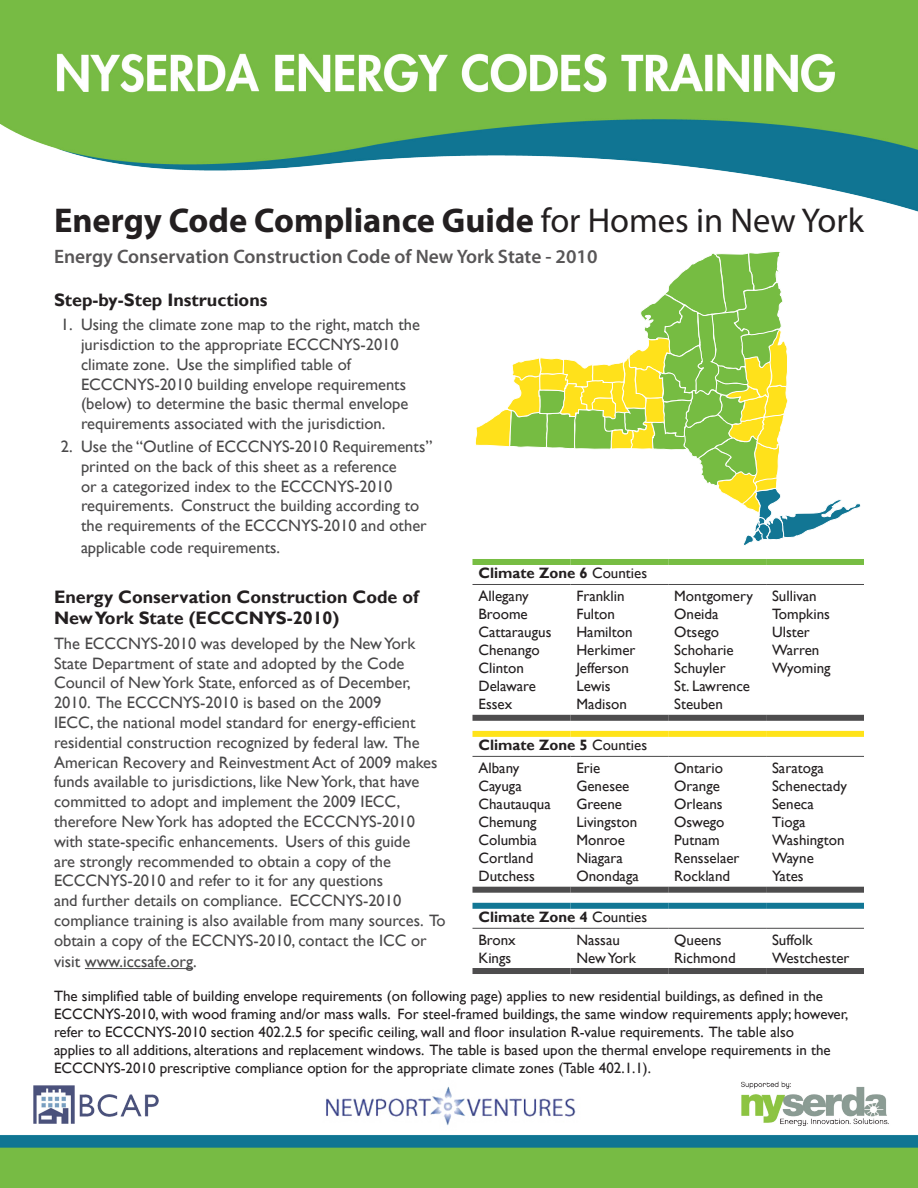
<style>
.page{position:relative;width:918px;height:1188px;background:#fff}
.page>*{position:absolute;margin:0;border:0;box-sizing:border-box;transform-origin:0 0}
.t1{font:700 34.5px "Myriad Pro";color:#231f20}
.t2{font:600 19.5px "Myriad Pro";color:#585657}
.t3{font:700 18px/21.6px "Gill Sans";color:#231f20}
.t4{font:16.5px/19.8px "Gill Sans";color:#494849}
.t5{font:15px/18px "Gill Sans";color:#231f20}
.t6{font:700 15px "Gill Sans";color:#231f20}
.s1{font-weight:400}
</style>
<div class="page">
<img style="left:0;top:0;width:918px;height:212px">
<img style="left:0;top:1081px;width:918px;height:107px">
<hr style="left:85px;top:968px;width:108px;height:1px;background:#494849">
<hr style="left:472px;top:584px;width:98px;height:1px;background:#494849">
<hr style="left:570px;top:584px;width:98px;height:1px;background:#494849">
<hr style="left:668px;top:584px;width:98px;height:1px;background:#494849">
<hr style="left:766px;top:584px;width:98px;height:1px;background:#494849">
<div style="left:472px;top:559px;width:98px;height:6px;background:#77bd43"></div>
<div style="left:570px;top:559px;width:98px;height:6px;background:#77bd43"></div>
<div style="left:668px;top:559px;width:98px;height:6px;background:#77bd43"></div>
<div style="left:766px;top:559px;width:98px;height:6px;background:#77bd43"></div>
<div style="left:472px;top:715px;width:98px;height:6px;background:#4e4d4e"></div>
<div style="left:570px;top:715px;width:98px;height:6px;background:#4e4d4e"></div>
<div style="left:668px;top:715px;width:98px;height:6px;background:#4e4d4e"></div>
<div style="left:766px;top:715px;width:98px;height:6px;background:#4e4d4e"></div>
<hr style="left:472px;top:756px;width:98px;height:1px;background:#494849">
<hr style="left:570px;top:756px;width:98px;height:1px;background:#494849">
<hr style="left:668px;top:756px;width:98px;height:1px;background:#494849">
<hr style="left:766px;top:756px;width:98px;height:1px;background:#494849">
<div style="left:472px;top:731px;width:98px;height:6px;background:#ffe319"></div>
<div style="left:570px;top:731px;width:98px;height:6px;background:#ffe319"></div>
<div style="left:668px;top:731px;width:98px;height:6px;background:#ffe319"></div>
<div style="left:766px;top:731px;width:98px;height:6px;background:#ffe319"></div>
<div style="left:472px;top:887px;width:98px;height:6px;background:#4e4d4e"></div>
<div style="left:570px;top:887px;width:98px;height:6px;background:#4e4d4e"></div>
<div style="left:668px;top:887px;width:98px;height:6px;background:#4e4d4e"></div>
<div style="left:766px;top:887px;width:98px;height:6px;background:#4e4d4e"></div>
<hr style="left:472px;top:928px;width:98px;height:1px;background:#494849">
<hr style="left:570px;top:928px;width:98px;height:1px;background:#494849">
<hr style="left:668px;top:928px;width:98px;height:1px;background:#494849">
<hr style="left:766px;top:928px;width:98px;height:1px;background:#494849">
<div style="left:472px;top:903px;width:98px;height:6px;background:#127795"></div>
<div style="left:570px;top:903px;width:98px;height:6px;background:#127795"></div>
<div style="left:668px;top:903px;width:98px;height:6px;background:#127795"></div>
<div style="left:766px;top:903px;width:98px;height:6px;background:#127795"></div>
<div style="left:472px;top:968px;width:98px;height:6px;background:#4e4d4e"></div>
<div style="left:570px;top:968px;width:98px;height:6px;background:#4e4d4e"></div>
<div style="left:668px;top:968px;width:98px;height:6px;background:#4e4d4e"></div>
<div style="left:766px;top:968px;width:98px;height:6px;background:#4e4d4e"></div>
<svg style="left:475px;top:251px;width:386px;height:295px"></svg>
<p class="t1" style="left:54px;top:197px;width:812px">Energy Code Compliance Guide <span class="s1">for Homes in New York</span></p>
<p class="t2" style="left:54px;top:244px;width:545px">Energy Conservation Construction Code of New York State - 2010</p>
<p class="t3" style="left:54px;top:289px;width:215px">Step-by-Step Instructions</p>
<p class="t4" style="left:81px;top:315px;width:340px;text-indent:-20px">1. Using the climate zone map to the right, match the jurisdiction to the appropriate ECCCNYS-2010 climate zone. Use the simplified table of ECCCNYS-2010 building envelope requirements (below) to determine the basic thermal envelope requirements associated with the jurisdiction.</p>
<p class="t4" style="left:81px;top:437px;width:353px;text-indent:-20px">2. Use the “Outline of ECCCNYS-2010 Requirements” printed on the back of this sheet as a reference<br>or a categorized index to the ECCCNYS-2010 requirements. Construct the building according to the requirements of the ECCCNYS-2010 and other</p>
<p class="t4" style="left:81px;top:538px;width:201px">applicable code requirements.</p>
<p class="t3" style="left:54px;top:586px;width:366px">Energy Conservation Construction Code of<br>New York State (ECCCNYS-2010)</p>
<p class="t4" style="left:54px;top:634px;width:393px">The ECCCNYS-2010 was developed by the New York State Department of state and adopted by the Code Council of New York State, enforced as of December, 2010. The ECCCNYS-2010 is based on the 2009<br>IECC, the national model standard for energy-efficient residential construction recognized by federal law. The American Recovery and Reinvestment Act of 2009 makes funds available to jurisdictions, like New York, that have committed to adopt and implement the 2009 IECC, therefore New York has adopted the ECCCNYS-2010 with state-specific enhancements. Users of this guide<br>are strongly recommended to obtain a copy of the ECCCNYS-2010 and refer to it for any questions<br>and further details on compliance. ECCCNYS-2010 compliance training is also available from many sources. To obtain a copy of the ECCNYS-2010, contact the ICC or</p>
<p class="t4" style="left:54px;top:952px;width:144px">visit www.iccsafe.org.</p>
<p class="t6" style="left:478px;top:564px;width:170px">Climate Zone 6 <span class="s1">Counties</span></p>
<p class="t5" style="left:478px;top:587px;width:52px">Allegany</p>
<p class="t5" style="left:478px;top:605px;width:51px">Broome</p>
<p class="t5" style="left:478px;top:623px;width:74px">Cattaraugus</p>
<p class="t5" style="left:478px;top:641px;width:63px">Chenango</p>
<p class="t5" style="left:478px;top:659px;width:47px">Clinton</p>
<p class="t5" style="left:478px;top:677px;width:59px">Delaware</p>
<p class="t5" style="left:478px;top:695px;width:35px">Essex</p>
<p class="t5" style="left:772px;top:587px;width:46px">Sullivan</p>
<p class="t5" style="left:772px;top:605px;width:59px">Tompkins</p>
<p class="t5" style="left:772px;top:623px;width:39px">Ulster</p>
<p class="t5" style="left:772px;top:641px;width:49px">Warren</p>
<p class="t5" style="left:772px;top:659px;width:60px">Wyoming</p>
<p class="t5" style="left:576px;top:587px;width:50px">Franklin</p>
<p class="t5" style="left:576px;top:605px;width:40px">Fulton</p>
<p class="t5" style="left:576px;top:623px;width:58px">Hamilton</p>
<p class="t5" style="left:576px;top:641px;width:61px">Herkimer</p>
<p class="t5" style="left:576px;top:659px;width:54px">Jefferson</p>
<p class="t5" style="left:576px;top:677px;width:36px">Lewis</p>
<p class="t5" style="left:576px;top:695px;width:52px">Madison</p>
<p class="t5" style="left:674px;top:587px;width:80px">Montgomery</p>
<p class="t5" style="left:674px;top:605px;width:46px">Oneida</p>
<p class="t5" style="left:674px;top:623px;width:46px">Otsego</p>
<p class="t5" style="left:674px;top:641px;width:61px">Schoharie</p>
<p class="t5" style="left:674px;top:659px;width:53px">Schuyler</p>
<p class="t5" style="left:674px;top:677px;width:77px">St. Lawrence</p>
<p class="t5" style="left:674px;top:695px;width:50px">Steuben</p>
<p class="t6" style="left:478px;top:736px;width:170px">Climate Zone 5 <span class="s1">Counties</span></p>
<p class="t5" style="left:478px;top:759px;width:42px">Albany</p>
<p class="t5" style="left:478px;top:777px;width:45px">Cayuga</p>
<p class="t5" style="left:478px;top:795px;width:74px">Chautauqua</p>
<p class="t5" style="left:478px;top:813px;width:60px">Chemung</p>
<p class="t5" style="left:478px;top:831px;width:60px">Columbia</p>
<p class="t5" style="left:478px;top:849px;width:56px">Cortland</p>
<p class="t5" style="left:478px;top:867px;width:58px">Dutchess</p>
<p class="t5" style="left:674px;top:759px;width:50px">Ontario</p>
<p class="t5" style="left:674px;top:777px;width:47px">Orange</p>
<p class="t5" style="left:674px;top:795px;width:50px">Orleans</p>
<p class="t5" style="left:674px;top:813px;width:52px">Oswego</p>
<p class="t5" style="left:674px;top:831px;width:47px">Putnam</p>
<p class="t5" style="left:674px;top:849px;width:67px">Rensselaer</p>
<p class="t5" style="left:674px;top:867px;width:57px">Rockland</p>
<p class="t5" style="left:772px;top:759px;width:53px">Saratoga</p>
<p class="t5" style="left:772px;top:777px;width:76px">Schenectady</p>
<p class="t5" style="left:772px;top:795px;width:43px">Seneca</p>
<p class="t5" style="left:772px;top:813px;width:35px">Tioga</p>
<p class="t5" style="left:772px;top:831px;width:74px">Washington</p>
<p class="t5" style="left:772px;top:849px;width:43px">Wayne</p>
<p class="t5" style="left:772px;top:867px;width:33px">Yates</p>
<p class="t5" style="left:576px;top:759px;width:25px">Erie</p>
<p class="t5" style="left:576px;top:777px;width:55px">Genesee</p>
<p class="t5" style="left:576px;top:795px;width:47px">Greene</p>
<p class="t5" style="left:576px;top:813px;width:62px">Livingston</p>
<p class="t5" style="left:576px;top:831px;width:50px">Monroe</p>
<p class="t5" style="left:576px;top:849px;width:48px">Niagara</p>
<p class="t5" style="left:576px;top:867px;width:64px">Onondaga</p>
<p class="t6" style="left:478px;top:908px;width:170px">Climate Zone 4 <span class="s1">Counties</span></p>
<p class="t5" style="left:478px;top:931px;width:39px">Bronx</p>
<p class="t5" style="left:478px;top:949px;width:34px">Kings</p>
<p class="t5" style="left:772px;top:931px;width:42px">Suffolk</p>
<p class="t5" style="left:772px;top:949px;width:79px">Westchester</p>
<p class="t5" style="left:54px;top:987px;width:796px">The simplified table of building envelope requirements (on following page) applies to new residential buildings, as defined in the ECCCNYS-2010, with wood framing and/or mass walls. For steel-framed buildings, the same window requirements apply; however, refer to ECCCNYS-2010 section 402.2.5 for specific ceiling, wall and floor insulation R-value requirements. The table also<br>applies to all additions, alterations and replacement windows. The table is based upon the thermal envelope requirements in the ECCCNYS-2010 prescriptive compliance option for the appropriate climate zones (Table 402.1.1).</p>
<p class="t5" style="left:674px;top:931px;width:49px">Queens</p>
<p class="t5" style="left:674px;top:949px;width:63px">Richmond</p>
<p class="t5" style="left:576px;top:931px;width:45px">Nassau</p>
<p class="t5" style="left:576px;top:949px;width:61px">New York</p>
</div>
